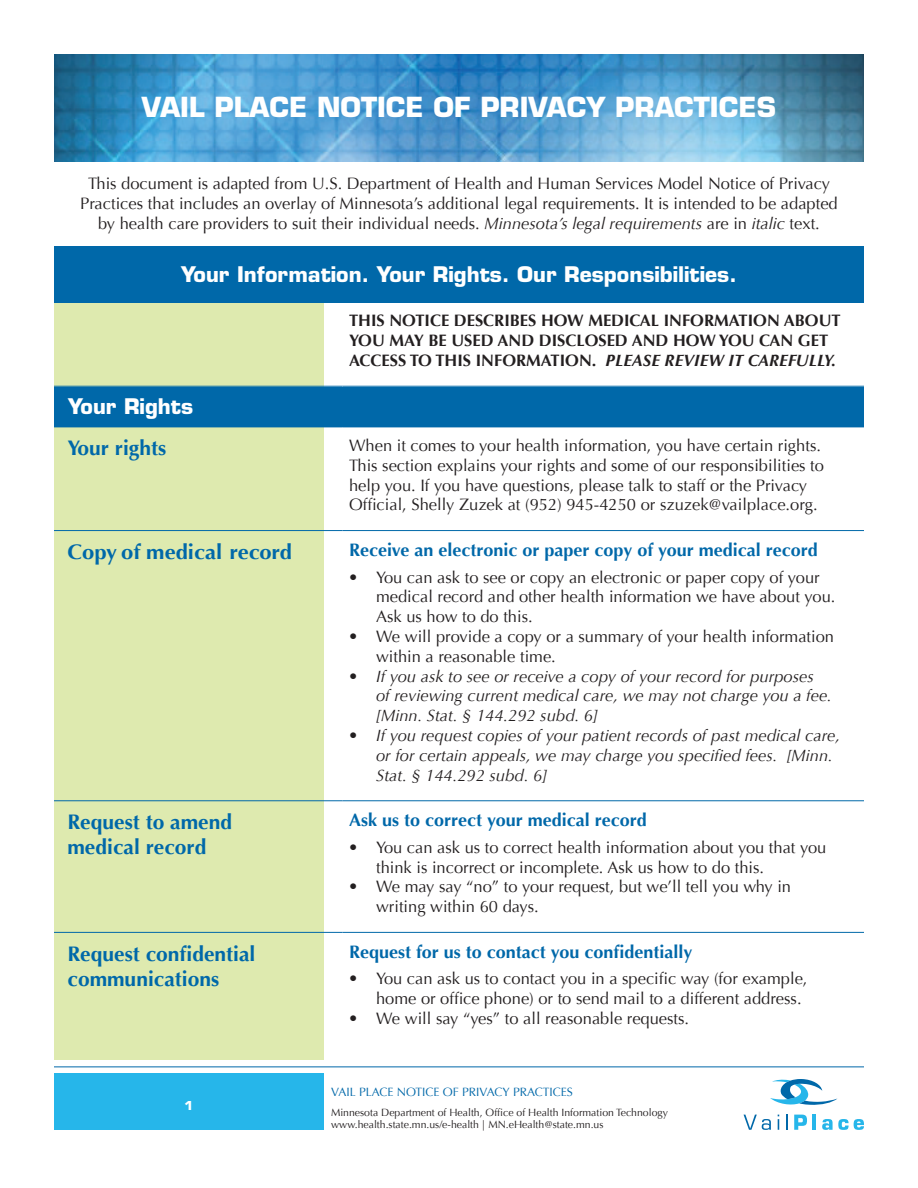
<style>
.page{position:relative;width:918px;height:1188px;background:#fff}
.page>*{position:absolute;margin:0;border:0;box-sizing:border-box;transform-origin:0 0}
.t1{font:700 27px "Eurostile";color:#fff}
.t2{font:700 21px/25.2px "Optima";color:#0068a9}
.t3{font:700 21px "Eurostile";color:#fff}
.t4{font:700 21px "Optima";color:#0068a9;scale:1.05 1}
.t5{font:700 18px "Optima";color:#0068a9}
.t6{font:16.5px/19.8px "Optima";color:#231f20}
.t7{font:italic 16.5px/19.8px "Optima";color:#231f20}
.t8{font:700 16.5px/19.8px "Optima";color:#231f20}
.t9{font:12px "Optima";color:#0068a9}
.t10{font:700 12px "Eurostile";color:#fff}
.t11{font:10.5px/12.6px "Optima";color:#231f20}
.s1{font-style:italic}
.s2{font-weight:600}
.s3{font-weight:600;font-style:normal}
</style>
<div class="page">
<img style="left:54px;top:54px;width:810px;height:108px">
<div style="left:54px;top:302px;width:270px;height:757px;background:#deeaaf"></div>
<hr style="left:54px;top:1067px;width:810px;height:1px;background:#0068a9">
<div style="left:54px;top:1074px;width:270px;height:56px;background:#26b6ea"></div>
<div style="left:54px;top:246px;width:810px;height:56px;background:#0068a9"></div>
<svg style="left:744px;top:1115px;width:27px;height:15px"></svg>
<svg style="left:778px;top:1115px;width:1px;height:15px"></svg>
<svg style="left:786px;top:1115px;width:2px;height:15px"></svg>
<svg style="left:794px;top:1115px;width:13px;height:15px"></svg>
<hr style="left:813px;top:1115px;width:3px;height:15px;background:#26b6ea">
<svg style="left:822px;top:1119px;width:42px;height:11px"></svg>
<svg style="left:770px;top:1079px;width:68px;height:26px"></svg>
<hr style="left:54px;top:386px;width:288px;height:1px;background:#0068a9">
<hr style="left:342px;top:386px;width:522px;height:1px;background:#0068a9">
<hr style="left:54px;top:427px;width:288px;height:1px;background:#0068a9">
<hr style="left:342px;top:427px;width:522px;height:1px;background:#0068a9">
<hr style="left:54px;top:530px;width:288px;height:1px;background:#0068a9">
<hr style="left:342px;top:530px;width:522px;height:1px;background:#0068a9">
<hr style="left:54px;top:800px;width:288px;height:1px;background:#0068a9">
<hr style="left:342px;top:800px;width:522px;height:1px;background:#0068a9">
<hr style="left:54px;top:932px;width:288px;height:1px;background:#0068a9">
<hr style="left:342px;top:932px;width:522px;height:1px;background:#0068a9">
<div style="left:54px;top:387px;width:810px;height:40px;background:#0068a9"></div>
<h1 class="t1" style="left:142px;top:90px;width:636px">VAIL PLACE NOTICE OF PRIVACY PRACTICES</h1>
<p class="t6" style="left:80px;top:174px;width:759px;text-align:center">This document is adapted from U.S. Department of Health and Human Services Model Notice of Privacy<br>Practices that includes an overlay of Minnesota’s additional legal requirements. It is intended to be adapted by health care providers to suit their individual needs. <span class="s1">Minnesota’s legal requirements</span> are in <span class="s1">italic</span> text.</p>
<p class="t3" style="left:181px;top:261px;width:557px">Your Information. Your Rights. Our Responsibilities.</p>
<p class="t3" style="left:68px;top:393px;width:127px">Your Rights</p>
<p class="t8" style="left:349px;top:311px;width:493px">THIS NOTICE DESCRIBES HOW MEDICAL INFORMATION ABOUT<br>YOU MAY BE USED AND DISCLOSED AND HOW YOU CAN GET<br>ACCESS TO THIS INFORMATION. <span class="s1">PLEASE REVIEW IT CAREFULLY.</span></p>
<p class="t2" style="left:68px;top:436px;width:100px">Your rights</p>
<p class="t6" style="left:349px;top:436px;width:476px">When it comes to your health information, you have certain rights.<br>This section explains your rights and some of our responsibilities to help you. If you have questions, please talk to staff or the Privacy Official, Shelly Zuzek at (952) 945-4250 or szuzek@vailplace.org.</p>
<p class="t4" style="left:68px;top:539px;width:216px">Copy of medical record</p>
<p class="t5" style="left:349px;top:539px;width:470px">Receive an electronic or paper copy of your medical record</p>
<p class="t6" style="left:376px;top:567px;width:461px;text-indent:-27px"><span class="s2">•</span> You can ask to see or copy an electronic or paper copy of your medical record and other health information we have about you.<br>Ask us how to do this.</p>
<p class="t6" style="left:376px;top:627px;width:460px;text-indent:-27px"><span class="s2">•</span> We will provide a copy or a summary of your health information within a reasonable time.</p>
<p class="t7" style="left:376px;top:666px;width:457px;text-indent:-27px"><span class="s3">•</span> If you ask to see or receive a copy of your record for purposes<br>of reviewing current medical care, we may not charge you a fee. [Minn. Stat. § 144.292 subd. 6]</p>
<p class="t7" style="left:376px;top:726px;width:465px;text-indent:-27px"><span class="s3">•</span> If you request copies of your patient records of past medical care, or for certain appeals, we may charge you specified fees. [Minn.<br>Stat. § 144.292 subd. 6]</p>
<p class="t2" style="left:68px;top:810px;width:166px">Request to amend medical record</p>
<p class="t5" style="left:349px;top:810px;width:299px">Ask us to correct your medical record</p>
<p class="t6" style="left:376px;top:838px;width:452px;text-indent:-27px"><span class="s2">•</span> You can ask us to correct health information about you that you think is incorrect or incomplete. Ask us how to do this.</p>
<p class="t6" style="left:376px;top:877px;width:417px;text-indent:-27px"><span class="s2">•</span> We may say “no” to your request, but we’ll tell you why in writing within 60 days.</p>
<p class="t2" style="left:68px;top:941px;width:189px">Request confidential communications</p>
<p class="t5" style="left:349px;top:941px;width:345px">Request for us to contact you confidentially</p>
<p class="t6" style="left:376px;top:969px;width:433px;text-indent:-27px"><span class="s2">•</span> You can ask us to contact you in a specific way (for example, home or office phone) or to send mail to a different address.</p>
<p class="t6" style="left:349px;top:1009px;width:342px"><span class="s2">•</span> We will say “yes” to all reasonable requests.</p>
<p class="t10" style="left:185px;top:1099px;width:10px">1</p>
<p class="t9" style="left:331px;top:1085px;width:243px">VAIL PLACE NOTICE OF PRIVACY PRACTICES</p>
<p class="t11" style="left:331px;top:1106px;width:339px">Minnesota Department of Health, Office of Health Information Technology www.health.state.mn.us/e-health | MN.eHealth@state.mn.us</p>
</div>
